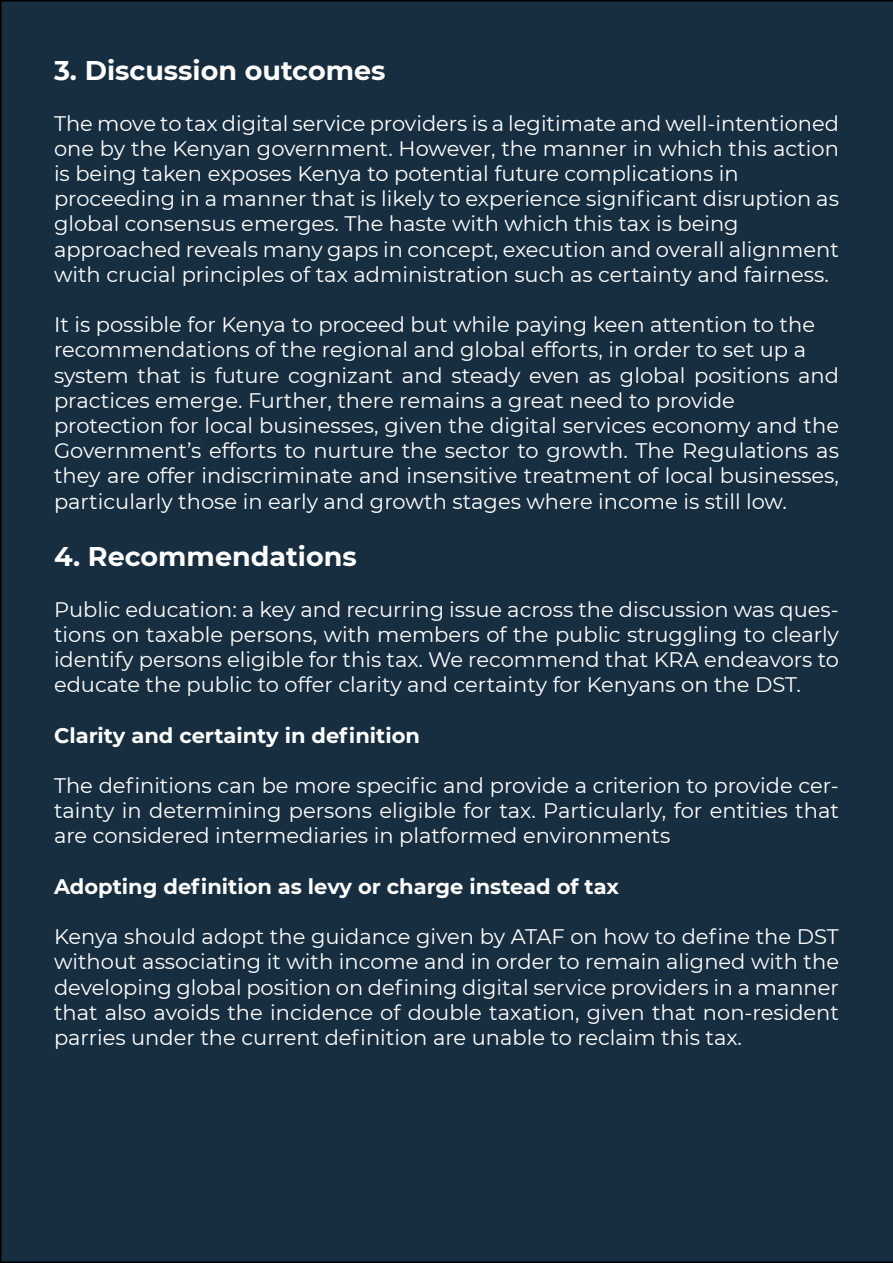
<style>
.page{position:relative;width:893px;height:1263px;background:#162e40}
.page>*{position:absolute;margin:0;border:0;box-sizing:border-box;transform-origin:0 0}
.t1{font:700 27px "Montserrat";color:#fff}
.t2{font:21px/25.2px "Montserrat";color:#fff;text-align:justify}
.t3{font:700 21px "Montserrat";color:#fff}
</style>
<div class="page">
<p class="t1" style="left:54px;top:51px;width:333px">3. Discussion outcomes</p>
<p class="t2" style="left:54px;top:110px;width:786px">The move to tax digital service providers is a legitimate and well-intentioned one by the Kenyan government. However, the manner in which this action is being taken exposes Kenya to potential future complications in</p>
<p class="t2" style="left:54px;top:185px;width:786px">proceeding in a manner that is likely to experience significant disruption as global consensus emerges. The haste with which this tax is being</p>
<p class="t2" style="left:54px;top:236px;width:786px">approached reveals many gaps in concept, execution and overall alignment with crucial principles of tax administration such as certainty and fairness.</p>
<p class="t2" style="left:54px;top:311px;width:762px">It is possible for Kenya to proceed but while paying keen attention to the</p>
<p class="t2" style="left:54px;top:337px;width:753px">recommendations of the regional and global efforts, in order to set up a</p>
<p class="t2" style="left:54px;top:362px;width:787px">system that is future cognizant and steady even as global positions and practices emerge. Further, there remains a great need to provide</p>
<p class="t2" style="left:54px;top:412px;width:786px">protection for local businesses, given the digital services economy and the Government’s efforts to nurture the sector to growth. The Regulations as they are offer indiscriminate and insensitive treatment of local businesses, particularly those in early and growth stages where income is still low.</p>
<p class="t1" style="left:54px;top:537px;width:304px">4. Recommendations</p>
<p class="t2" style="left:54px;top:596px;width:786px">Public education: a key and recurring issue across the discussion was ques&shy;tions on taxable persons, with members of the public struggling to clearly identify persons eligible for this tax. We recommend that KRA endeavors to educate the public to offer clarity and certainty for Kenyans on the DST.</p>
<p class="t3" style="left:54px;top:720px;width:367px">Clarity and certainty in definition</p>
<p class="t2" style="left:54px;top:772px;width:786px">The definitions can be more specific and provide a criterion to provide cer&shy;tainty in determining persons eligible for tax. Particularly, for entities that are considered intermediaries in platformed environments</p>
<p class="t3" style="left:54px;top:871px;width:567px">Adopting definition as levy or charge instead of tax</p>
<p class="t2" style="left:54px;top:923px;width:786px">Kenya should adopt the guidance given by ATAF on how to define the DST without associating it with income and in order to remain aligned with the developing global position on defining digital service providers in a manner that also avoids the incidence of double taxation, given that non-resident parries under the current definition are unable to reclaim this tax.</p>
</div>
